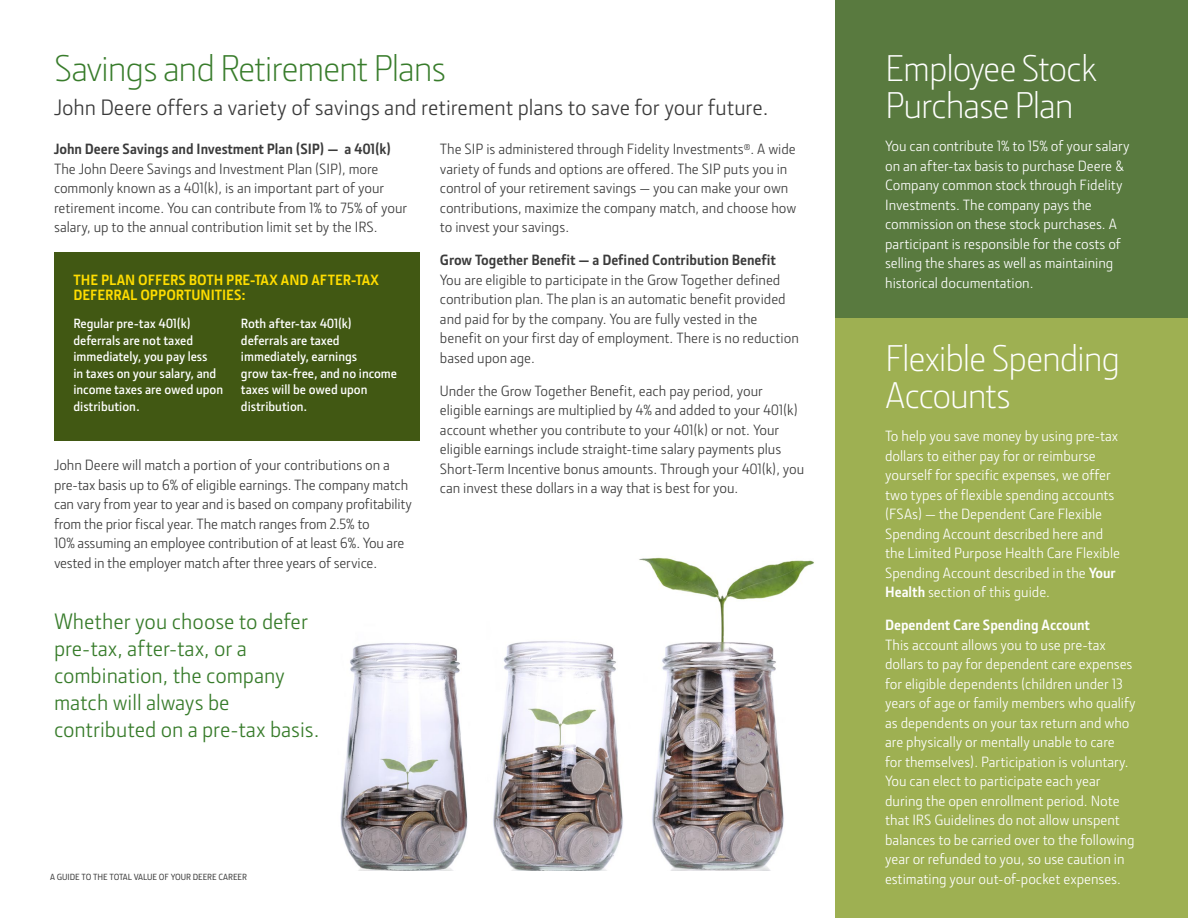
<style>
.page{position:relative;width:1188px;height:918px;background:#fff}
.page>*{position:absolute;margin:0;border:0;box-sizing:border-box;transform-origin:0 0}
.t1{font:300 37.5px/37.5px "JD Sans Pro";letter-spacing:-.03em;color:#fff}
.t2{font:300 37.5px "JD Sans Pro";letter-spacing:-.03em;color:#387c2b}
.t3{font:22.5px/27px "JD Sans Pro";color:#387c2b}
.t4{font:22.5px "JD Sans Pro";color:#3b3b3b}
.t5{font:15px/19.5px "JD Sans Pro";color:#3b3b3b}
.t6{font:15px/19.5px "JD Sans Pro";color:#fff}
.t7{font:700 15px "JD Sans Pro";color:#3b3b3b}
.t8{font:700 15px/15px "JD Sans Pro";color:#fd0}
.t9{font:700 15px "JD Sans Pro";color:#fff}
.t10{font:600 13.5px/16.5px "JD Sans Pro";color:#fff}
.t11{font:500 9px "JD Sans Pro";color:#3b3b3b}
.s1{font-weight:700}
</style>
<div class="page">
<div style="left:836px;top:313px;width:352px;height:605px;background:#9eb052"></div>
<img style="left:340px;top:557px;width:474px;height:314px">
<div style="left:836px;top:0;width:352px;height:318px;background:#597a3f"></div>
<div style="left:54px;top:252px;width:366px;height:189px;background:#415813"></div>
<h1 class="t2" style="left:54px;top:44px;width:394px">Savings and Retirement Plans</h1>
<h2 class="t4" style="left:54px;top:92px;width:716px">John Deere offers a variety of savings and retirement plans to save for your future.</h2>
<p class="t7" style="left:54px;top:140px;width:338px">John Deere Savings and Investment Plan (SIP) — a 401(k)</p>
<p class="t5" style="left:54px;top:159px;width:355px">The John Deere Savings and Investment Plan (SIP), more commonly known as a 401(k), is an important part of your retirement income. You can contribute from 1% to 75% of your salary, up to the annual contribution limit set by the IRS.</p>
<p class="t5" style="left:440px;top:139px;width:358px">The SIP is administered through Fidelity Investments<sup>®</sup>. A wide variety of funds and options are offered. The SIP puts you in control of your retirement savings — you can make your own contributions, maximize the company match, and choose how to invest your savings.</p>
<p class="t7" style="left:440px;top:251px;width:338px">Grow Together Benefit — a Defined Contribution Benefit</p>
<p class="t5" style="left:440px;top:270px;width:360px">You are eligible to participate in the Grow Together defined contribution plan. The plan is an automatic benefit provided and paid for by the company. You are fully vested in the benefit on your first day of employment. There is no reduction based upon age.</p>
<p class="t5" style="left:440px;top:381px;width:366px">Under the Grow Together Benefit, each pay period, your eligible earnings are multiplied by 4% and added to your 401(k) account whether you contribute to your 401(k) or not. Your eligible earnings include straight-time salary payments plus Short-Term Incentive bonus amounts. Through your 401(k), you can invest these dollars in a way that is best for you.</p>
<p class="t8" style="left:73px;top:272px;width:307px">THE PLAN OFFERS BOTH PRE-TAX AND AFTER-TAX<br>DEFERRAL OPPORTUNITIES:</p>
<p class="t10" style="left:73px;top:315px;width:151px">Regular pre-tax 401(k) deferrals are not taxed immediately, you pay less<br>in taxes on your salary, and income taxes are owed upon distribution.</p>
<p class="t10" style="left:241px;top:315px;width:158px">Roth after-tax 401(k) deferrals are taxed immediately, earnings<br>grow tax-free, and no income taxes will be owed upon distribution.</p>
<p class="t5" style="left:54px;top:455px;width:360px">John Deere will match a portion of your contributions on a pre-tax basis up to 6% of eligible earnings. The company match can vary from year to year and is based on company profitability from the prior fiscal year. The match ranges from 2.5% to<br>10% assuming an employee contribution of at least 6%. You are vested in the employer match after three years of service.</p>
<h2 class="t3" style="left:54px;top:607px;width:267px">Whether you choose to defer pre-tax, after-tax, or a combination, the company match will always be contributed on a pre-tax basis.</h2>
<p class="t11" style="left:50px;top:871px;width:198px">A GUIDE TO THE TOTAL VALUE OF YOUR DEERE CAREER</p>
<h1 class="t1" style="left:885px;top:49px;width:213px">Employee Stock<br>Purchase Plan</h1>
<p class="t6" style="left:885px;top:136px;width:246px">You can contribute 1% to 15% of your salary on an after-tax basis to purchase Deere &amp; Company common stock through Fidelity Investments. The company pays the commission on these stock purchases. A participant is responsible for the costs of selling the shares as well as maintaining historical documentation.</p>
<h1 class="t1" style="left:885px;top:338px;width:237px">Flexible Spending<br>Accounts</h1>
<p class="t6" style="left:885px;top:426px;width:236px">To help you save money by using pre-tax dollars to either pay for or reimburse yourself for specific expenses, we offer two types of flexible spending accounts (FSAs) — the Dependent Care Flexible Spending Account described here and the Limited Purpose Health Care Flexible Spending Account described in the <span class="s1">Your Health</span> section of this guide.</p>
<p class="t9" style="left:885px;top:615px;width:206px">Dependent Care Spending Account</p>
<p class="t6" style="left:885px;top:634px;width:252px">This account allows you to use pre-tax dollars to pay for dependent care expenses for eligible dependents (children under 13 years of age or family members who qualify as dependents on your tax return and who are physically or mentally unable to care<br>for themselves). Participation is voluntary.<br>You can elect to participate each year during the open enrollment period. Note that IRS Guidelines do not allow unspent balances to be carried over to the following year or refunded to you, so use caution in estimating your out-of-pocket expenses.</p>
</div>
